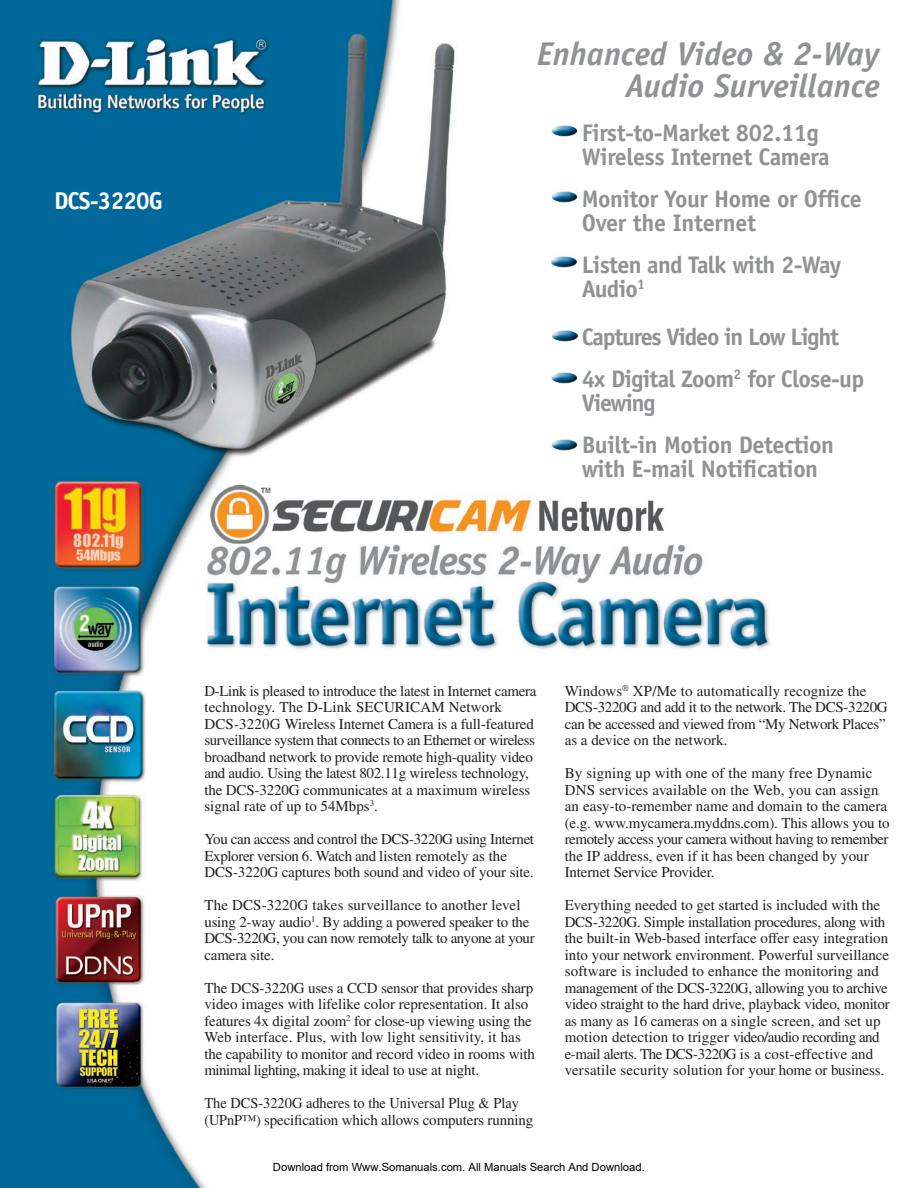
<style>
.page{position:relative;width:918px;height:1188px;background:#fff}
.page>*{position:absolute;margin:0;border:0;box-sizing:border-box;transform-origin:0 0}
.t1{font:italic 700 33px/31.5px "Officina Sans";color:#919294;text-align:right}
.t2{font:700 24.3px "Officina Sans";letter-spacing:-.035em;color:#fff}
.t3{font:700 24px/24px "Officina Sans";letter-spacing:-.02em;color:#919294}
.t4{font:700 24px/42px "Officina Sans";letter-spacing:-.05em;color:#919294}
.t5{font:15px/16.5px "Times";letter-spacing:-.01em;color:#231f20}
.t6{font:15px/16.5px "Times";letter-spacing:-.01em;color:#231f20;scale:.96 1}
.t7{font:11.25px "Arial";color:#000}
</style>
<div class="page">
<img style="left:0;top:0;width:770px;height:1188px">
<img style="left:545px;top:122px;width:37px;height:19px">
<img style="left:545px;top:187px;width:37px;height:20px">
<img style="left:545px;top:368px;width:37px;height:20px">
<img style="left:544px;top:252px;width:37px;height:20px">
<img style="left:545px;top:326px;width:37px;height:20px">
<img style="left:545px;top:435px;width:37px;height:20px">
<img style="left:209px;top:485px;width:473px;height:59px">
<h2 class="t2" style="left:54px;top:185px;width:110px">DCS-3220G</h2>
<h1 class="t1" style="left:537px;top:38px;width:344px">Enhanced Video &amp; 2-Way<br>Audio Surveillance</h1>
<h3 class="t3" style="left:582px;top:121px;width:250px">First-to-Market 802.11g<br>Wireless Internet Camera</h3>
<h3 class="t3" style="left:582px;top:187px;width:282px">Monitor Your Home or Office<br>Over the Internet</h3>
<h3 class="t3" style="left:582px;top:253px;width:261px">Listen and Talk with 2-Way<br>Audio<sup>1</sup></h3>
<h3 class="t4" style="left:582px;top:316px;width:284px">Captures Video in Low Light<br>4x Digital Zoom<sup>2</sup> for Close-up</h3>
<h3 class="t3" style="left:582px;top:382px;width:254px;line-height:42px">Viewing<br>Built-in Motion Detection</h3>
<h3 class="t3" style="left:582px;top:457px;width:238px">with E-mail Notification</h3>
<p class="t5" style="left:204px;top:683px;width:334px">D-Link is pleased to introduce the latest in Internet camera technology. The D-Link SECURICAM Network DCS-3220G Wireless Internet Camera is a full-featured surveillance system that connects to an Ethernet or wireless broadband network to provide remote high-quality video and audio. Using the latest 802.11g wireless technology, the DCS-3220G communicates at a maximum wireless signal rate of up to 54Mbps<sup>3</sup>.</p>
<p class="t5" style="left:204px;top:831px;width:331px">You can access and control the DCS-3220G using Internet<br>Explorer version 6. Watch and listen remotely as the<br>DCS-3220G captures both sound and video of your site.</p>
<p class="t5" style="left:204px;top:897px;width:332px">The DCS-3220G takes surveillance to another level using 2-way audio<sup>1</sup>. By adding a powered speaker to the DCS-3220G, you can now remotely talk to anyone at your camera site.</p>
<p class="t5" style="left:204px;top:980px;width:332px">The DCS-3220G uses a CCD sensor that provides sharp video images with lifelike color representation. It also features 4x digital zoom<sup>2</sup> for close-up viewing using the Web interface. Plus, with low light sensitivity, it has the capability to monitor and record video in rooms with minimal lighting, making it ideal to use at night.</p>
<p class="t6" style="left:204px;top:1095px;width:344px">The DCS-3220G adheres to the Universal Plug &amp; Play (UPnP™) specification which allows computers running</p>
<p class="t5" style="left:565px;top:683px;width:325px">Windows<sup>®</sup> XP/Me to automatically recognize the DCS-3220G and add it to the network. The DCS-3220G can be accessed and viewed from “My Network Places” as a device on the network.</p>
<p class="t5" style="left:565px;top:765px;width:327px">By signing up with one of the many free Dynamic DNS services available on the Web, you can assign an easy-to-remember name and domain to the camera (e.g. www.mycamera.myddns.com). This allows you to remotely access your camera without having to remember the IP address, even if it has been changed by your Internet Service Provider.</p>
<p class="t5" style="left:565px;top:897px;width:327px">Everything needed to get started is included with the DCS-3220G. Simple installation procedures, along with the built-in Web-based interface offer easy integration into your network environment. Powerful surveillance software is included to enhance the monitoring and management of the DCS-3220G, allowing you to archive video straight to the hard drive, playback video, monitor as many as 16 cameras on a single screen, and set up motion detection to trigger video/audio recording and e-mail alerts. The DCS-3220G is a cost-effective and versatile security solution for your home or business.</p>
<p class="t7" style="left:273px;top:1160px;width:373px">Download from Www.Somanuals.com. All Manuals Search And Download.</p>
</div>
